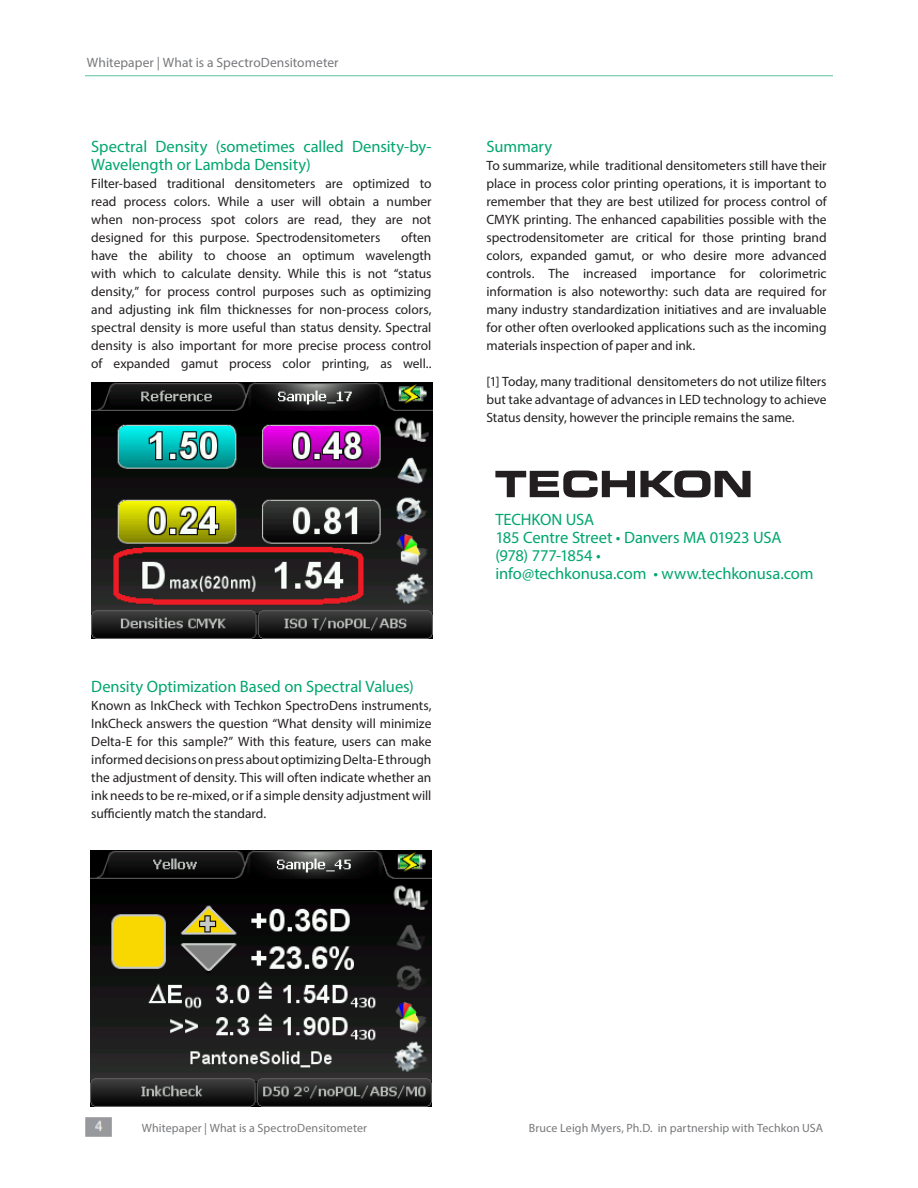
<style>
.page{position:relative;width:918px;height:1188px;background:#fff}
.page>*{position:absolute;margin:0;border:0;box-sizing:border-box;transform-origin:0 0}
.t1{font:16.5px/18px "Myriad Pro";letter-spacing:-.005em;color:#00a66e}
.t2{font:13.5px/18px "Myriad Pro";letter-spacing:-.005em;color:#231f20;text-align:justify}
.t3{font:13.5px "Myriad Pro";letter-spacing:.005em;color:#76787b}
.t4{font:12px "Myriad Pro";letter-spacing:.01em;color:#76787b}
</style>
<div class="page">
<img style="left:91px;top:383px;width:341px;height:255px">
<img style="left:90px;top:850px;width:341px;height:256px">
<img style="left:85px;top:1117px;width:27px;height:20px">
<svg style="left:495px;top:471px;width:256px;height:26px"></svg>
<p class="t3" style="left:87px;top:54px;width:253px">Whitepaper | What is a SpectroDensitometer</p>
<p class="t1" style="left:91px;top:137px;width:342px">Spectral Density (sometimes called Density-by-<br>Wavelength or Lambda Density)</p>
<p class="t2" style="left:91px;top:174px;width:342px">Filter-based traditional densitometers are optimized to read process colors. While a user will obtain a number when non-process spot colors are read, they are not designed for this purpose. Spectrodensitometers</p>
<p class="t2" style="left:91px;top:228px;width:342px;text-indent:310px">often have the ability to choose an optimum wavelength with which to calculate density. While this is not “status density,” for process control purposes such as optimizing and adjusting ink film thicknesses for non-process colors, spectral density is more useful than status density. Spectral density is also important for more precise process control of expanded gamut process color printing, as well..</p>
<p class="t1" style="left:91px;top:677px;width:324px">Density Optimization Based on Spectral Values)</p>
<p class="t2" style="left:91px;top:696px;width:342px">Known as InkCheck with Techkon SpectroDens instruments, InkCheck answers the question “What density will minimize Delta-E for this sample?” With this feature, users can make informed decisions on press about optimizing Delta-E through the adjustment of density. This will often indicate whether an ink needs to be re-mixed, or if a simple density adjustment will sufficiently match the standard.</p>
<p class="t1" style="left:487px;top:137px;width:67px">Summary</p>
<p class="t2" style="left:487px;top:156px;width:342px">To summarize, while traditional densitometers still have their place in process color printing operations, it is important to remember that they are best utilized for process control of CMYK printing. The enhanced capabilities possible with the spectrodensitometer are critical for those printing brand colors, expanded gamut, or who desire more advanced controls. The increased importance for colorimetric information is also noteworthy: such data are required for many industry standardization initiatives and are invaluable for other often overlooked applications such as the incoming materials inspection of paper and ink.</p>
<p class="t2" style="left:487px;top:372px;width:342px">[1] Today, many traditional densitometers do not utilize filters but take advantage of advances in LED technology to achieve Status density, however the principle remains the same.</p>
<p class="t1" style="left:495px;top:510px;width:320px">TECHKON USA<br>185 Centre Street • Danvers MA 01923 USA (978) 777-1854 •<br>info@techkonusa.com • www.techkonusa.com</p>
<p class="t4" style="left:142px;top:1121px;width:227px">Whitepaper | What is a SpectroDensitometer</p>
<p class="t4" style="left:529px;top:1121px;width:296px">Bruce Leigh Myers, Ph.D. in partnership with Techkon USA</p>
</div>
